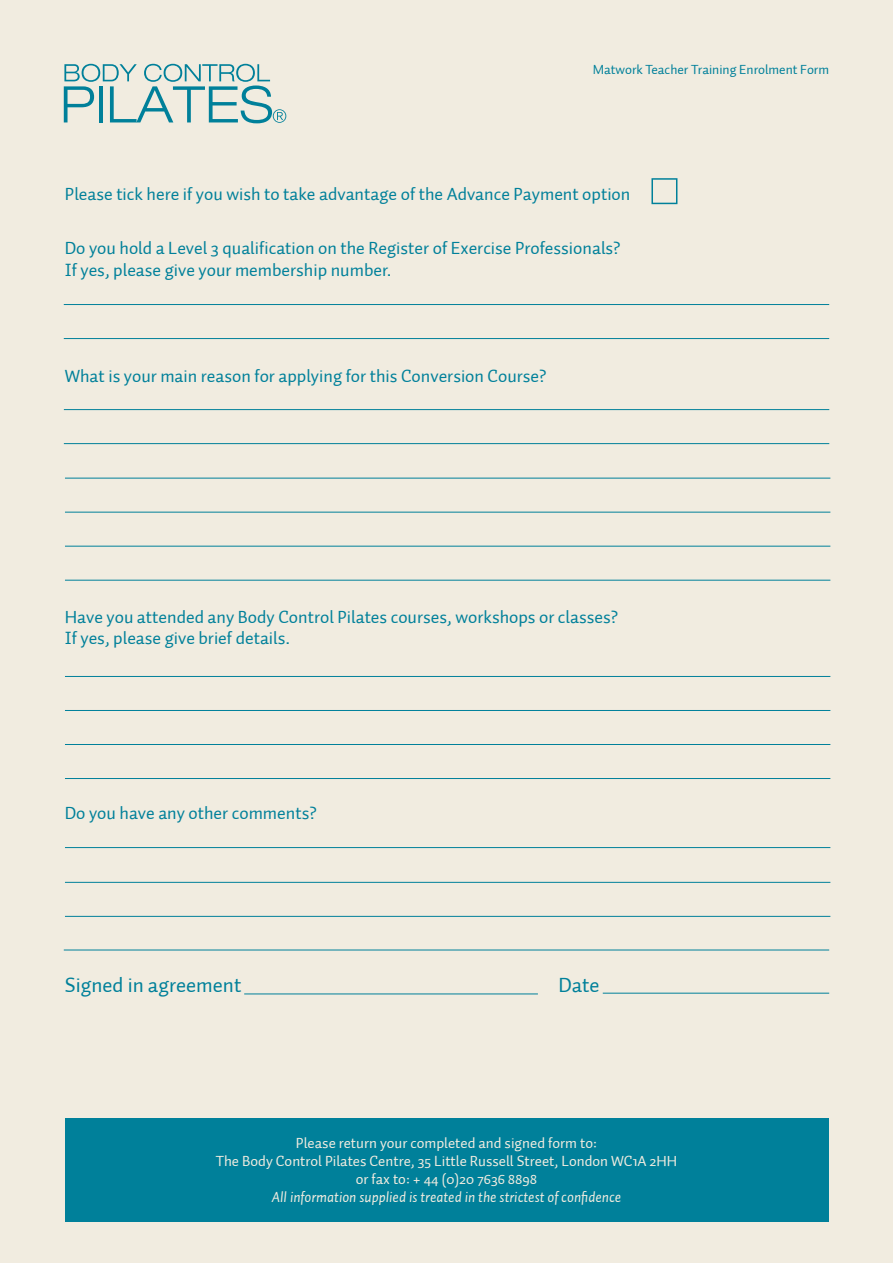
<style>
.page{position:relative;width:893px;height:1263px;background:#f1ece0}
.page>*{position:absolute;margin:0;border:0;box-sizing:border-box;transform-origin:0 0}
.t1{font:21px "Auto 1";color:#00809a}
.t2{font:18px "Auto 1";color:#00809a}
.t3{font:15px "Auto 1";color:#f1ece0}
.t4{font:italic 15px "Auto 1";color:#f1ece0}
.t5{font:13.5px "Auto 1";color:#00809a}
</style>
<div class="page">
<hr style="left:244px;top:993px;width:294px;height:1px;background:#00809a">
<hr style="left:65px;top:478px;width:765px;height:1px;background:#00809a">
<hr style="left:65px;top:676px;width:765px;height:1px;background:#00809a">
<hr style="left:64px;top:338px;width:765px;height:1px;background:#00809a">
<hr style="left:64px;top:443px;width:765px;height:1px;background:#00809a">
<hr style="left:65px;top:546px;width:765px;height:1px;background:#00809a">
<hr style="left:65px;top:744px;width:765px;height:1px;background:#00809a">
<hr style="left:65px;top:847px;width:765px;height:1px;background:#00809a">
<hr style="left:65px;top:882px;width:765px;height:1px;background:#00809a">
<hr style="left:64px;top:304px;width:765px;height:1px;background:#00809a">
<hr style="left:64px;top:409px;width:765px;height:1px;background:#00809a">
<hr style="left:65px;top:512px;width:765px;height:1px;background:#00809a">
<hr style="left:65px;top:710px;width:765px;height:1px;background:#00809a">
<hr style="left:65px;top:580px;width:765px;height:1px;background:#00809a">
<hr style="left:65px;top:778px;width:765px;height:1px;background:#00809a">
<hr style="left:64px;top:950px;width:765px;height:1px;background:#00809a">
<hr style="left:65px;top:916px;width:765px;height:1px;background:#00809a">
<svg style="left:64px;top:64px;width:222px;height:59px"></svg>
<hr style="left:603px;top:993px;width:226px;height:1px;background:#00809a">
<div style="left:65px;top:1118px;width:764px;height:104px;background:#00809a"></div>
<div style="left:651px;top:178px;width:26px;height:26px;border:2px solid #00809a"></div>
<p class="t5" style="left:593px;top:61px;width:238px">Matwork Teacher Training Enrolment Form</p>
<p class="t2" style="left:65px;top:183px;width:567px">Please tick here if you wish to take advantage of the Advance Payment option</p>
<p class="t2" style="left:65px;top:237px;width:557px">Do you hold a Level 3 qualification on the Register of Exercise Professionals?</p>
<p class="t2" style="left:65px;top:258px;width:328px">If yes, please give your membership number.</p>
<p class="t2" style="left:65px;top:365px;width:483px">What is your main reason for applying for this Conversion Course?</p>
<p class="t2" style="left:65px;top:605px;width:555px">Have you attended any Body Control Pilates courses, workshops or classes?</p>
<p class="t2" style="left:65px;top:627px;width:227px">If yes, please give brief details.</p>
<p class="t2" style="left:65px;top:801px;width:253px">Do you have any other comments?</p>
<p class="t1" style="left:65px;top:971px;width:178px">Signed in agreement</p>
<p class="t1" style="left:558px;top:972px;width:43px">Date</p>
<p class="t3" style="left:296px;top:1133px;width:303px">Please return your completed and signed form to:</p>
<p class="t3" style="left:216px;top:1151px;width:463px">The Body Control Pilates Centre, 35 Little Russell Street, London WC1A 2HH</p>
<p class="t3" style="left:356px;top:1169px;width:183px">or fax to: + 44 (0)20 7636 8898</p>
<p class="t4" style="left:272px;top:1187px;width:351px">All information supplied is treated in the strictest of confidence</p>
</div>
